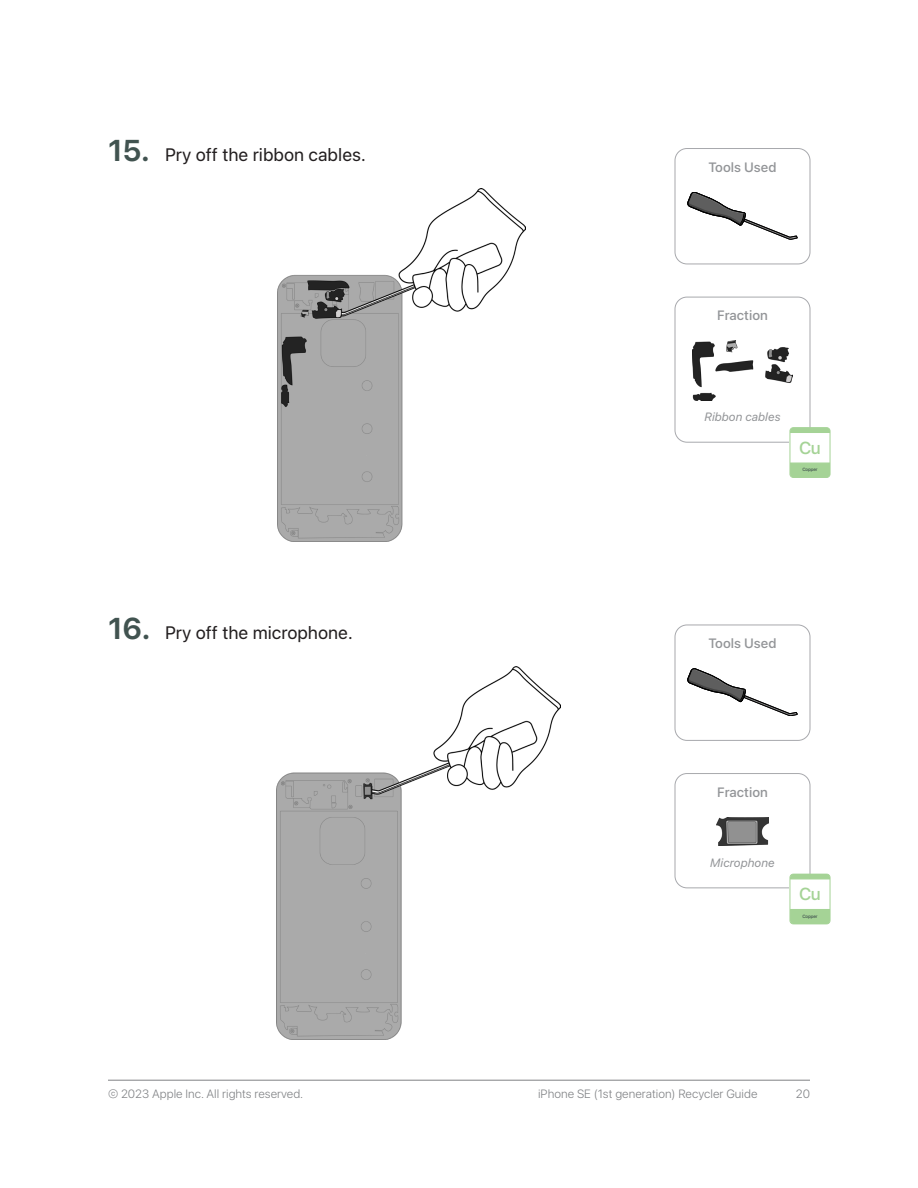
<style>
.page{position:relative;width:918px;height:1188px;background:#fff}
.page>*{position:absolute;margin:0;border:0;box-sizing:border-box;transform-origin:0 0}
.t1{font:18px "SF Hello";color:#231f20}
.t2{font:500 17.25px "SF Hello";color:#a5d396}
.Fraction__Heading{font:500 13.5px "SF Hello";color:#939598}
.t3{font:300 12px "SF Hello";color:#808285}
.Fraction__Descriptio{font:italic 12px "SF Hello";color:#939598}
.t4{font:500 4.65px "SF Hello";letter-spacing:-.02em;color:#41524f}
.s1{font-weight:600;font-size:30px;color:#415350}
</style>
<div class="page">
<hr style="left:108px;top:1080px;width:702px;height:1px;background:#808285">
<img style="left:277px;top:188px;width:249px;height:354px">
<img style="left:276px;top:666px;width:285px;height:373px">
<div style="left:675px;top:148px;width:135px;height:116px;border:1px solid #a8a9ad;border-radius:12px"></div>
<div style="left:675px;top:297px;width:135px;height:146px;border:1px solid #a8a9ad;border-radius:12px"></div>
<svg style="left:688px;top:192px;width:109px;height:47px"></svg>
<img style="left:692px;top:341px;width:101px;height:59px">
<div style="left:790px;top:433px;width:40px;height:32px;background:#fff"></div>
<svg style="left:790px;top:462px;width:40px;height:16px"></svg>
<svg style="left:790px;top:427px;width:40px;height:6px"></svg>
<div style="left:790px;top:427px;width:40px;height:51px;border:1px solid #a5d396;border-radius:3px"></div>
<div style="left:675px;top:625px;width:135px;height:116px;border:1px solid #a8a9ad;border-radius:12px"></div>
<div style="left:675px;top:773px;width:135px;height:115px;border:1px solid #a8a9ad;border-radius:12px"></div>
<svg style="left:688px;top:669px;width:109px;height:47px"></svg>
<img style="left:716px;top:817px;width:53px;height:29px">
<div style="left:790px;top:879px;width:40px;height:32px;background:#fff"></div>
<svg style="left:790px;top:909px;width:40px;height:15px"></svg>
<svg style="left:790px;top:874px;width:40px;height:6px"></svg>
<div style="left:790px;top:874px;width:40px;height:50px;border:1px solid #a5d396;border-radius:3px"></div>
<p class="t1" style="left:108px;top:144px;width:259px"><span class="s1">15.</span> Pry off the ribbon cables.</p>
<p class="t1" style="left:108px;top:622px;width:246px"><span class="s1">16.</span> Pry off the microphone.</p>
<p class="Fraction__Heading" style="left:708px;top:159px;width:70px">Tools Used</p>
<p class="Fraction__Heading" style="left:717px;top:308px;width:52px">Fraction</p>
<p class="Fraction__Descriptio" style="left:704px;top:410px;width:78px">Ribbon cables</p>
<p class="t2" style="left:799px;top:438px;width:23px">Cu</p>
<p class="t4" style="left:802px;top:467px;width:17px">Copper</p>
<p class="Fraction__Heading" style="left:708px;top:636px;width:70px">Tools Used</p>
<p class="Fraction__Heading" style="left:717px;top:784px;width:52px">Fraction</p>
<p class="Fraction__Descriptio" style="left:710px;top:856px;width:66px">Microphone</p>
<p class="t2" style="left:799px;top:884px;width:23px">Cu</p>
<p class="t4" style="left:802px;top:914px;width:17px">Copper</p>
<p class="t3" style="left:108px;top:1087px;width:197px">© 2023 Apple Inc. All rights reserved.</p>
<p class="t3" style="left:538px;top:1087px;width:221px">iPhone SE (1st generation) Recycler Guide</p>
<p class="t3" style="left:796px;top:1087px;width:16px">20</p>
</div>
